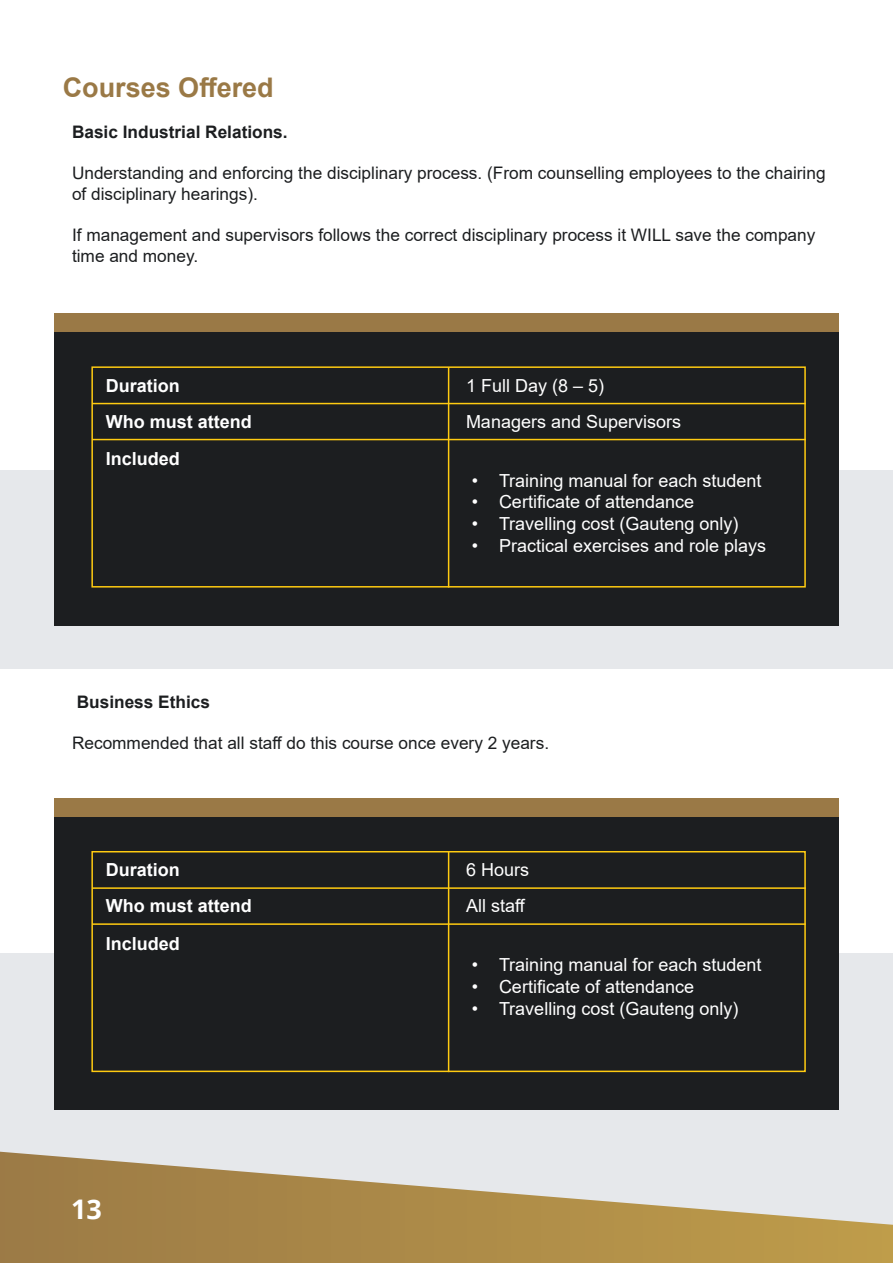
<style>
.page{position:relative;width:893px;height:1263px;background:#fff}
.page>*{position:absolute;margin:0;border:0;box-sizing:border-box;transform-origin:0 0}
.t1{font:700 27px "Arial";color:#9a7946}
.t2{font:700 27px "Open Sans";color:#fff}
.t3{font:18px/36px "Arial";color:#fff}
.t4{font:700 18px/36.8px "Arial";color:#fff}
.t5{font:17.25px/20.7px "Arial";color:#1c1e20}
.t6{font:700 17.25px "Arial";color:#1c1e20}
</style>
<div class="page">
<div style="left:0;top:470px;width:893px;height:198px;background:#e6e8eb"></div>
<div style="left:0;top:953px;width:893px;height:310px;background:#e6e8eb"></div>
<svg style="left:0;top:1152px;width:893px;height:111px"></svg>
<div style="left:54px;top:332px;width:785px;height:293px;background:#1c1e20"></div>
<div style="left:54px;top:313px;width:785px;height:19px;background:#9a7946"></div>
<div style="left:91px;top:366px;width:715px;height:221px;border:2px solid #ffcb11"></div>
<hr style="left:92px;top:403px;width:714px;height:1px;background:#ffcb11">
<hr style="left:448px;top:367px;width:1px;height:220px;background:#ffcb11">
<hr style="left:92px;top:439px;width:714px;height:1px;background:#ffcb11">
<div style="left:54px;top:816px;width:785px;height:294px;background:#1c1e20"></div>
<div style="left:54px;top:798px;width:785px;height:18px;background:#9a7946"></div>
<div style="left:91px;top:851px;width:715px;height:221px;border:2px solid #ffcb11"></div>
<hr style="left:92px;top:887px;width:714px;height:2px;background:#ffcb11">
<hr style="left:448px;top:852px;width:1px;height:220px;background:#ffcb11">
<hr style="left:92px;top:923px;width:714px;height:2px;background:#ffcb11">
<h1 class="t1" style="left:63px;top:68px;width:212px">Courses Offered</h1>
<p class="t6" style="left:72px;top:119px;width:217px">Basic Industrial Relations.</p>
<p class="t5" style="left:72px;top:163px;width:755px">Understanding and enforcing the disciplinary process. (From counselling employees to the chairing of disciplinary hearings).</p>
<p class="t5" style="left:72px;top:225px;width:745px">If management and supervisors follows the correct disciplinary process it WILL save the company time and money.</p>
<p class="t4" style="left:106px;top:367px;width:147px">Duration<br>Who must attend<br>Included</p>
<p class="t3" style="left:466px;top:367px;width:217px">1 Full Day (8 – 5)<br>Managers and Supervisors</p>
<p class="t3" style="left:472px;top:462px;width:291px">• Training manual for each student</p>
<p class="t3" style="left:472px;top:484px;width:224px">• Certificate of attendance</p>
<p class="t3" style="left:472px;top:506px;width:268px">• Travelling cost (Gauteng only)</p>
<p class="t3" style="left:472px;top:527px;width:296px">• Practical exercises and role plays</p>
<p class="t6" style="left:77px;top:689px;width:135px">Business Ethics</p>
<p class="t5" style="left:72px;top:733px;width:479px">Recommended that all staff do this course once every 2 years.</p>
<p class="t4" style="left:106px;top:852px;width:147px">Duration<br>Who must attend<br>Included</p>
<p class="t3" style="left:466px;top:852px;width:65px">6 Hours<br>All staff</p>
<p class="t3" style="left:472px;top:947px;width:291px">• Training manual for each student</p>
<p class="t3" style="left:472px;top:968px;width:224px">• Certificate of attendance</p>
<p class="t3" style="left:472px;top:990px;width:268px">• Travelling cost (Gauteng only)</p>
<h1 class="t2" style="left:71px;top:1190px;width:32px">13</h1>
</div>
